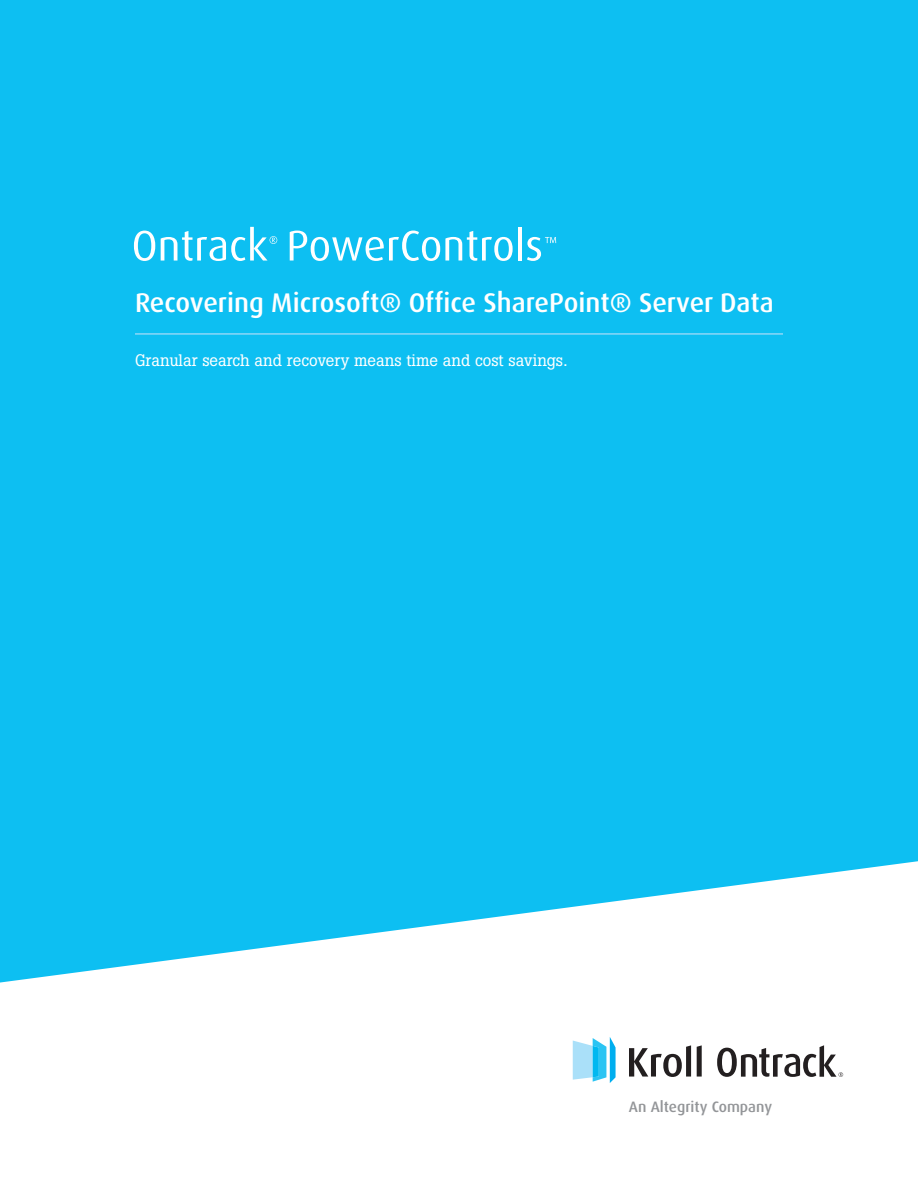
<style>
.page{position:relative;width:918px;height:1188px;background:#fff}
.page>*{position:absolute;margin:0;border:0;box-sizing:border-box;transform-origin:0 0}
.t1{font:500 27px "Dax OT";color:#fff}
.t2{font:16.5px "Boton BQ";color:#fff}
.t3{font:500 15.15px "Dax OT";color:#939598}
</style>
<div class="page">
<div style="left:0;top:0;width:918px;height:983px;background:#0dbff2"></div>
<svg style="left:573px;top:1037px;width:43px;height:46px"></svg>
<svg style="left:629px;top:1045px;width:73px;height:32px"></svg>
<svg style="left:717px;top:1045px;width:126px;height:32px"></svg>
<hr style="left:135px;top:333px;width:648px;height:2px;background:#8dd7f7">
<svg style="left:134px;top:231px;width:21px;height:30px"></svg>
<svg style="left:161px;top:227px;width:116px;height:34px"></svg>
<svg style="left:290px;top:231px;width:223px;height:30px"></svg>
<hr style="left:518px;top:227px;width:4px;height:34px;background:#fff">
<svg style="left:527px;top:237px;width:29px;height:24px"></svg>
<h1 class="t1" style="left:135px;top:286px;width:640px">Recovering Microsoft® Office SharePoint® Server Data</h1>
<p class="t2" style="left:135px;top:350px;width:434px">Granular search and recovery means time and cost savings.</p>
<p class="t3" style="left:629px;top:1098px;width:145px">An Altegrity Company</p>
</div>
